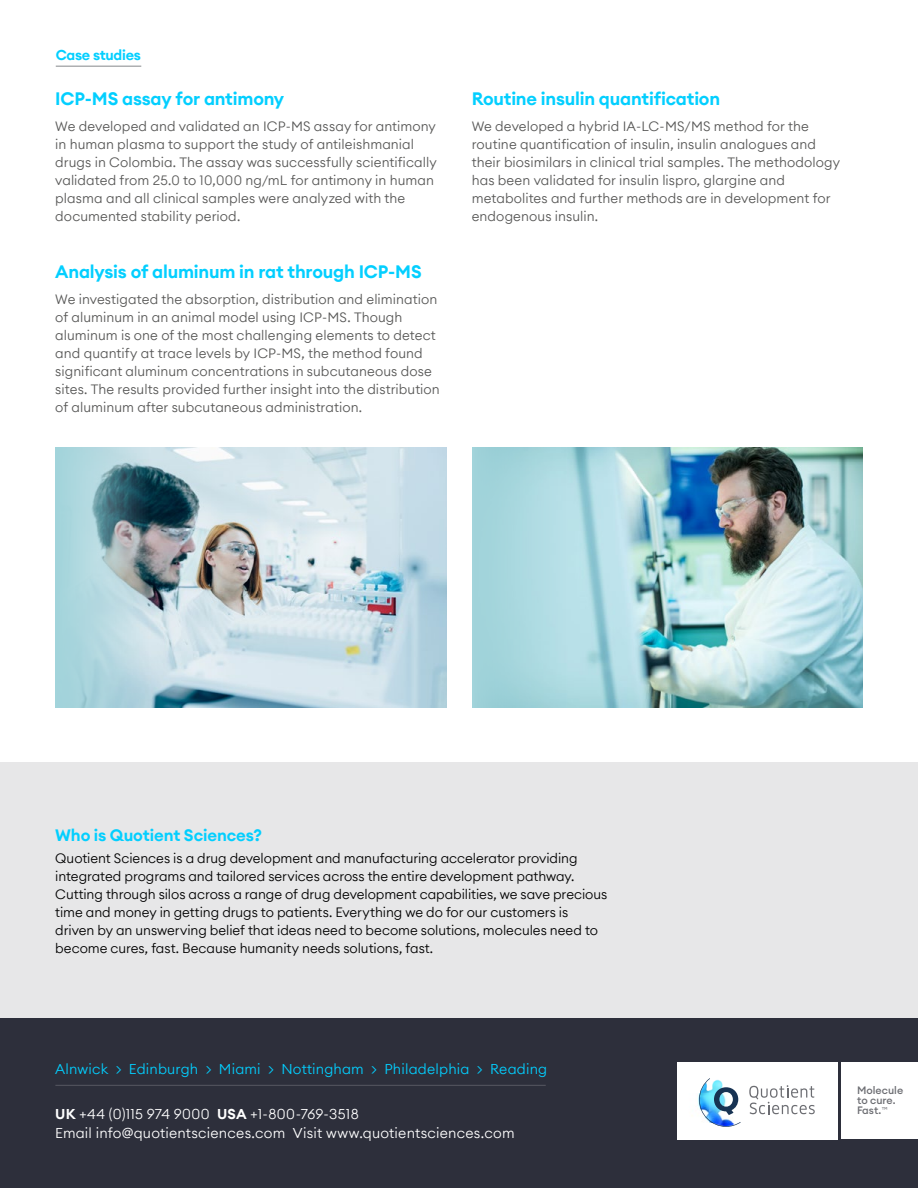
<style>
.page{position:relative;width:918px;height:1188px;background:#fff}
.page>*{position:absolute;margin:0;border:0;box-sizing:border-box;transform-origin:0 0}
.t1{font:600 18px "Euclid Circular A";letter-spacing:-.015em;color:#03cfff}
.t2{font:600 16.5px "Euclid Circular A";letter-spacing:-.01em;color:#03cfff}
.t3{font:300 14.25px/18.8px "Euclid Circular A";letter-spacing:.015em;color:#fff}
.t4{font:300 14.25px "Euclid Circular A";letter-spacing:.01em;color:#03cfff}
.t5{font:600 14.25px "Euclid Circular A";letter-spacing:-.02em;color:#03cfff}
.t6{font:300 13.5px/18px "Euclid Circular A";letter-spacing:.005em;color:#575756}
.t7{font:300 13.5px/18px "Euclid Circular A";letter-spacing:-.005em;color:#000}
.t8{font:500 10.65px/10.1px "Euclid Circular A Trial";color:#6c6d72}
.s1{font-weight:600}
</style>
<div class="page">
<div style="left:0;top:1018px;width:918px;height:170px;background:#2d2f3b"></div>
<div style="left:841px;top:1062px;width:77px;height:77px;background:#fff"></div>
<div style="left:678px;top:1062px;width:160px;height:77px;background:#fff"></div>
<svg style="left:699px;top:1078px;width:42px;height:49px;background:#95bfdc"></svg>
<svg style="left:749px;top:1085px;width:66px;height:29px;background:#dededf"></svg>
<hr style="left:55px;top:1085px;width:491px;height:1px;background:#575862">
<div style="left:0;top:763px;width:918px;height:255px;background:#e7e7e8"></div>
<hr style="left:56px;top:65px;width:85px;height:2px;background:#aeb0b2">
<img style="left:472px;top:447px;width:391px;height:261px">
<img style="left:55px;top:447px;width:391px;height:261px">
<p class="t5" style="left:56px;top:46px;width:87px">Case studies</p>
<h1 class="t1" style="left:55px;top:87px;width:230px">ICP-MS assay for antimony</h1>
<p class="t6" style="left:55px;top:117px;width:383px">We developed and validated an ICP-MS assay for antimony in human plasma to support the study of antileishmanial drugs in Colombia. The assay was successfully scientifically validated from 25.0 to 10,000 ng/mL for antimony in human plasma and all clinical samples were analyzed with the documented stability period.</p>
<h1 class="t1" style="left:55px;top:260px;width:368px">Analysis of aluminum in rat through ICP-MS</h1>
<p class="t6" style="left:55px;top:290px;width:386px">We investigated the absorption, distribution and elimination of aluminum in an animal model using ICP-MS. Though aluminum is one of the most challenging elements to detect and quantify at trace levels by ICP-MS, the method found significant aluminum concentrations in subcutaneous dose sites. The results provided further insight into the distribution of aluminum after subcutaneous administration.</p>
<h1 class="t1" style="left:472px;top:87px;width:250px">Routine insulin quantification</h1>
<p class="t6" style="left:472px;top:117px;width:370px">We developed a hybrid IA-LC-MS/MS method for the routine quantification of insulin, insulin analogues and their biosimilars in clinical trial samples. The methodology has been validated for insulin lispro, glargine and metabolites and further methods are in development for endogenous insulin.</p>
<p class="t2" style="left:55px;top:824px;width:208px">Who is Quotient Sciences?</p>
<p class="t7" style="left:55px;top:849px;width:554px">Quotient Sciences is a drug development and manufacturing accelerator providing integrated programs and tailored services across the entire development pathway.<br>Cutting through silos across a range of drug development capabilities, we save precious time and money in getting drugs to patients. Everything we do for our customers is driven by an unswerving belief that ideas need to become solutions, molecules need to become cures, fast. Because humanity needs solutions, fast.</p>
<p class="t4" style="left:55px;top:1060px;width:494px">Alnwick &gt; Edinburgh &gt; Miami &gt; Nottingham &gt; Philadelphia &gt; Reading</p>
<p class="t3" style="left:55px;top:1105px;width:461px"><span class="s1">UK</span> +44 (0)115 974 9000 <span class="s1">USA</span> +1-800-769-3518<br>Email info@quotientsciences.com Visit www.quotientsciences.com</p>
<p class="t8" style="left:857px;top:1085px;width:48px">Molecule to cure.<br>Fast.<sup>™</sup></p>
</div>
